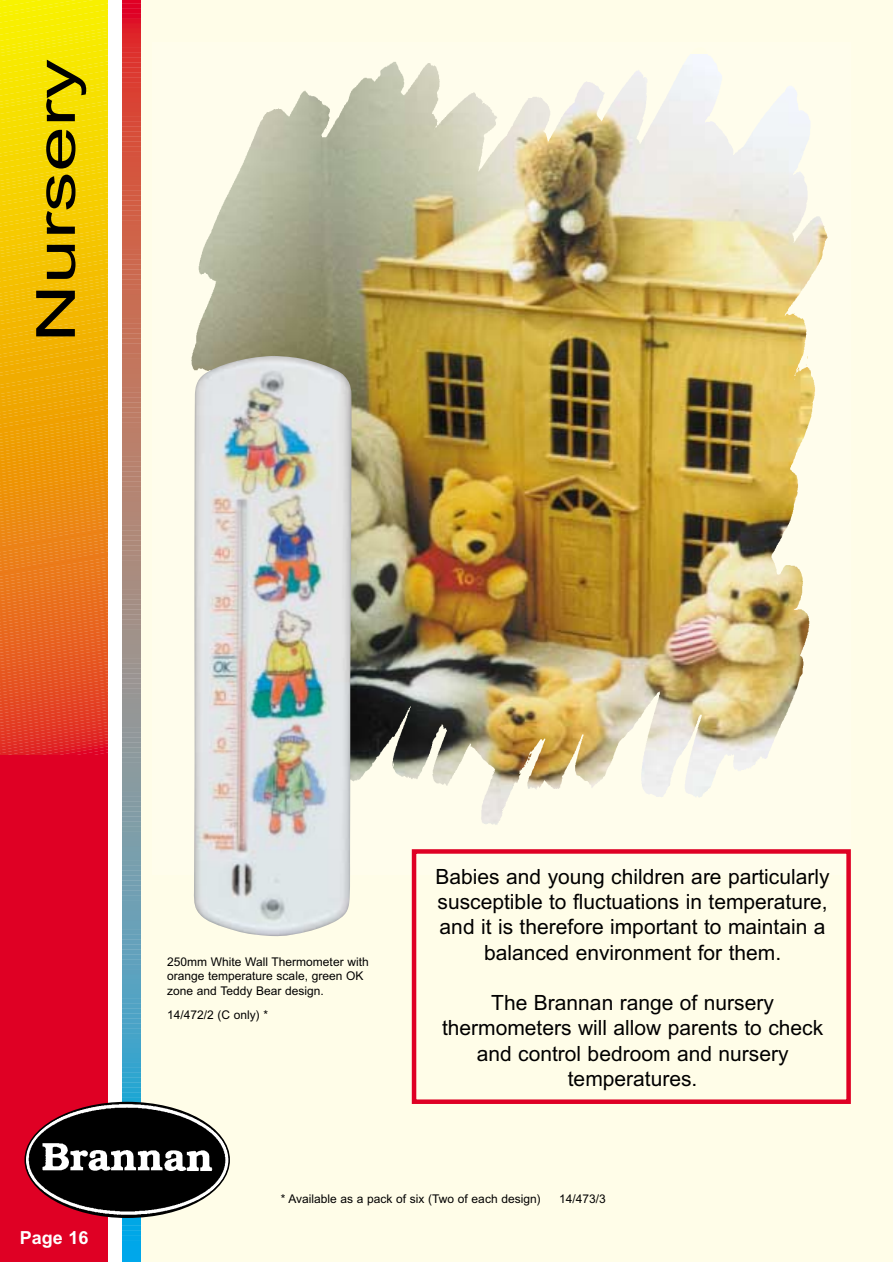
<style>
.page{position:relative;width:893px;height:1262px;background:#fff}
.page>*{position:absolute;margin:0;border:0;box-sizing:border-box;transform-origin:0 0}
.t1{font:54px "Arial";color:#000;scale:1.5 1}
.t2{font:21px/25.2px "Arial";color:#000;text-align:center}
.t3{font:700 18px "Arial";color:#fff}
.t4{font:12px/14.4px "Arial";color:#000}
</style>
<div class="page">
<div style="left:139px;top:0;width:753px;height:1262px;background:#fffde8"></div>
<svg style="left:0;top:0;width:230px;height:1262px"></svg>
<img style="left:152px;top:43px;width:676px;height:831px">
<img style="left:193px;top:356px;width:159px;height:581px">
<div style="left:412px;top:849px;width:438px;height:255px;border:4px solid #df0024"></div>
<h1 class="t1" style="left:36px;top:342px;width:190px;rotate:-90deg">Nursery</h1>
<p class="t3" style="left:20px;top:1231px;width:70px">Page 16</p>
<p class="t4" style="left:167px;top:955px;width:203px">250mm White Wall Thermometer with orange temperature scale, green OK zone and Teddy Bear design.</p>
<p class="t4" style="left:167px;top:1009px;width:103px">14/472/2 (C only) *</p>
<p class="t2" style="left:435px;top:866px;width:395px">Babies and young children are particularly susceptible to fluctuations in temperature, and it is therefore important to maintain a balanced environment for them.</p>
<p class="t2" style="left:442px;top:992px;width:383px">The Brannan range of nursery thermometers will allow parents to check and control bedroom and nursery temperatures.</p>
<p class="t4" style="left:281px;top:1192px;width:261px">* Available as a pack of six (Two of each design)</p>
<p class="t4" style="left:559px;top:1192px;width:48px">14/473/3</p>
</div>
